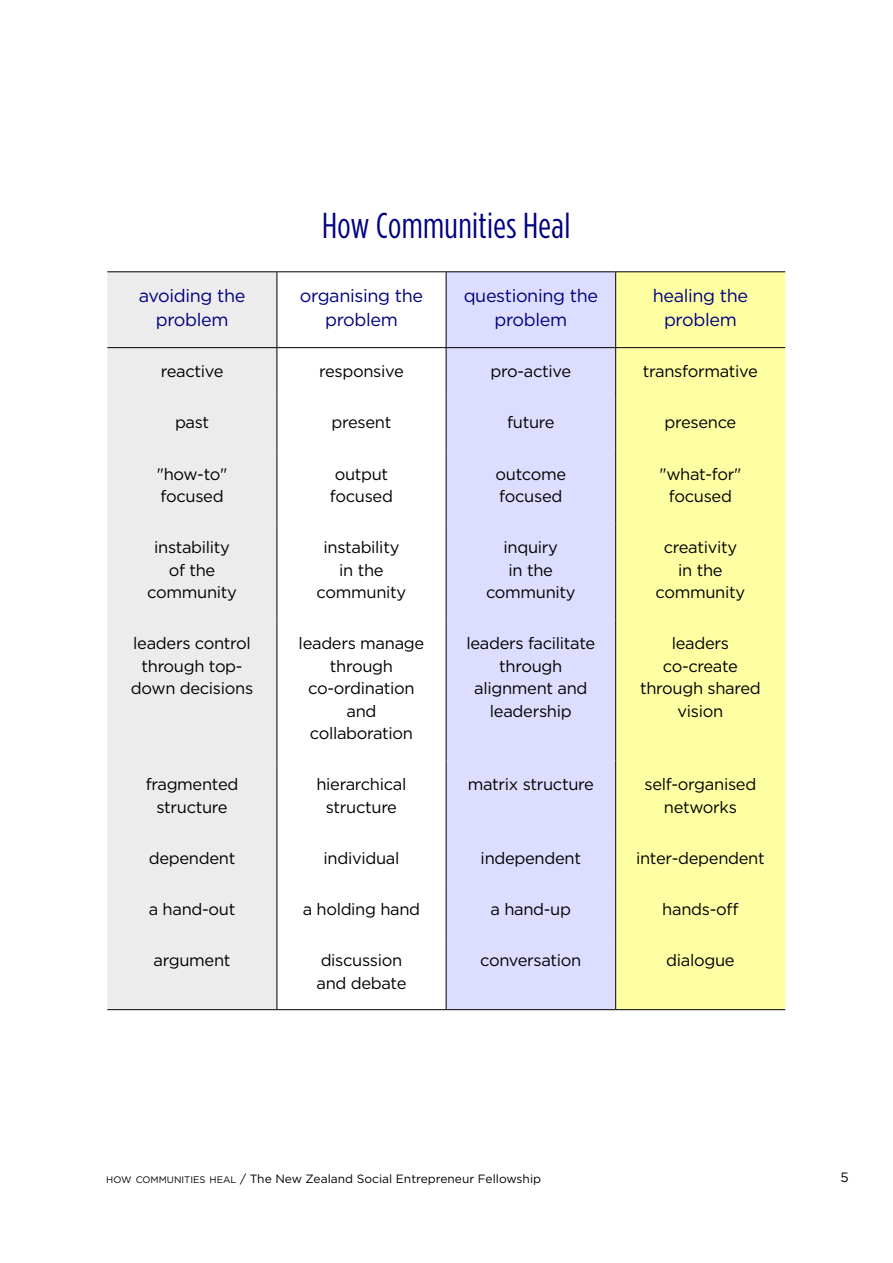
<style>
.page{position:relative;width:893px;height:1263px;background:#fff}
.page>*{position:absolute;margin:0;border:0;box-sizing:border-box;transform-origin:0 0}
.t1{font:36px "Gotham Condensed";letter-spacing:.01em;color:#000080}
.t2{font:18px/24px "Gotham";letter-spacing:-.02em;color:#000080;text-align:center}
.t3{font:16.5px/22.5px "Gotham";letter-spacing:-.02em;color:#000;text-align:center}
.t4{font:13.5px "Gotham";color:#000}
.t5{font:12px "Gotham";color:#000}
.s1{font-size:9.45px}
</style>
<div class="page">
<div style="left:107px;top:272px;width:170px;height:737px;background:#ececec"></div>
<div style="left:447px;top:272px;width:168px;height:737px;background:#dddeff"></div>
<div style="left:616px;top:272px;width:169px;height:737px;background:#feffa3"></div>
<hr style="left:107px;top:347px;width:170px;height:1px;background:#000">
<hr style="left:277px;top:347px;width:169px;height:1px;background:#000">
<hr style="left:446px;top:347px;width:170px;height:1px;background:#000">
<hr style="left:616px;top:347px;width:169px;height:1px;background:#000">
<hr style="left:277px;top:272px;width:1px;height:75px;background:#000">
<hr style="left:446px;top:272px;width:1px;height:75px;background:#000">
<hr style="left:615px;top:272px;width:1px;height:75px;background:#000">
<hr style="left:277px;top:348px;width:1px;height:51px;background:#000">
<hr style="left:446px;top:348px;width:1px;height:51px;background:#000">
<hr style="left:615px;top:348px;width:1px;height:51px;background:#000">
<hr style="left:277px;top:399px;width:1px;height:51px;background:#000">
<hr style="left:446px;top:399px;width:1px;height:51px;background:#000">
<hr style="left:615px;top:399px;width:1px;height:51px;background:#000">
<hr style="left:277px;top:450px;width:1px;height:73px;background:#000">
<hr style="left:446px;top:450px;width:1px;height:73px;background:#000">
<hr style="left:615px;top:450px;width:1px;height:73px;background:#000">
<hr style="left:277px;top:523px;width:1px;height:96px;background:#000">
<hr style="left:446px;top:523px;width:1px;height:96px;background:#000">
<hr style="left:615px;top:523px;width:1px;height:96px;background:#000">
<hr style="left:277px;top:619px;width:1px;height:141px;background:#000">
<hr style="left:446px;top:619px;width:1px;height:141px;background:#000">
<hr style="left:615px;top:619px;width:1px;height:141px;background:#000">
<hr style="left:277px;top:760px;width:1px;height:74px;background:#000">
<hr style="left:446px;top:760px;width:1px;height:74px;background:#000">
<hr style="left:615px;top:760px;width:1px;height:74px;background:#000">
<hr style="left:277px;top:834px;width:1px;height:51px;background:#000">
<hr style="left:446px;top:834px;width:1px;height:51px;background:#000">
<hr style="left:615px;top:834px;width:1px;height:51px;background:#000">
<hr style="left:277px;top:885px;width:1px;height:51px;background:#000">
<hr style="left:446px;top:885px;width:1px;height:51px;background:#000">
<hr style="left:615px;top:885px;width:1px;height:51px;background:#000">
<hr style="left:277px;top:936px;width:1px;height:73px;background:#000">
<hr style="left:446px;top:936px;width:1px;height:73px;background:#000">
<hr style="left:615px;top:936px;width:1px;height:73px;background:#000">
<hr style="left:107px;top:1009px;width:170px;height:1px;background:#000">
<hr style="left:277px;top:1009px;width:169px;height:1px;background:#000">
<hr style="left:446px;top:1009px;width:170px;height:1px;background:#000">
<hr style="left:616px;top:1009px;width:169px;height:1px;background:#000">
<hr style="left:107px;top:271px;width:170px;height:1px;background:#000">
<hr style="left:277px;top:271px;width:169px;height:1px;background:#000">
<hr style="left:446px;top:271px;width:170px;height:1px;background:#000">
<hr style="left:616px;top:271px;width:169px;height:1px;background:#000">
<h1 class="t1" style="left:322px;top:206px;width:250px">How Communities Heal</h1>
<p class="t2" style="left:139px;top:284px;width:108px">avoiding the problem</p>
<p class="t2" style="left:300px;top:284px;width:125px">organising the problem</p>
<p class="t2" style="left:464px;top:284px;width:136px">questioning the problem</p>
<p class="t2" style="left:653px;top:284px;width:97px">healing the problem</p>
<p class="t3" style="left:161px;top:360px;width:64px">reactive</p>
<p class="t3" style="left:319px;top:360px;width:86px">responsive</p>
<p class="t3" style="left:491px;top:360px;width:82px">pro-active</p>
<p class="t3" style="left:643px;top:360px;width:116px">transformative</p>
<p class="t3" style="left:175px;top:411px;width:36px">past</p>
<p class="t3" style="left:332px;top:411px;width:61px">present</p>
<p class="t3" style="left:507px;top:411px;width:49px">future</p>
<p class="t3" style="left:664px;top:411px;width:73px">presence</p>
<p class="t3" style="left:157px;top:462px;width:72px;text-align:left">"how-to" focused</p>
<p class="t3" style="left:330px;top:462px;width:65px;text-align:left">output focused</p>
<p class="t3" style="left:496px;top:462px;width:72px;text-align:left">outcome focused</p>
<p class="t3" style="left:659px;top:462px;width:84px">"what-for" focused</p>
<p class="t3" style="left:147px;top:536px;width:91px">instability of the community</p>
<p class="t3" style="left:317px;top:536px;width:91px">instability in the community</p>
<p class="t3" style="left:486px;top:536px;width:91px">inquiry<br>in the community</p>
<p class="t3" style="left:656px;top:536px;width:91px">creativity in the community</p>
<p class="t3" style="left:131px;top:632px;width:124px">leaders control through top&shy;down decisions</p>
<p class="t3" style="left:299px;top:632px;width:127px">leaders manage through co-ordination and collaboration</p>
<p class="t3" style="left:466px;top:632px;width:130px">leaders facilitate through alignment and leadership</p>
<p class="t3" style="left:640px;top:632px;width:122px">leaders co-create through shared vision</p>
<p class="t3" style="left:146px;top:773px;width:94px">fragmented structure</p>
<p class="t3" style="left:316px;top:773px;width:92px">hierarchical structure</p>
<p class="t3" style="left:468px;top:773px;width:128px">matrix structure</p>
<p class="t3" style="left:644px;top:773px;width:113px">self-organised networks</p>
<p class="t3" style="left:149px;top:846px;width:88px">dependent</p>
<p class="t3" style="left:324px;top:846px;width:77px">individual</p>
<p class="t3" style="left:481px;top:846px;width:102px">independent</p>
<p class="t3" style="left:636px;top:846px;width:130px">inter-dependent</p>
<p class="t3" style="left:149px;top:897px;width:88px">a hand-out</p>
<p class="t3" style="left:303px;top:897px;width:119px">a holding hand</p>
<p class="t3" style="left:491px;top:897px;width:82px">a hand-up</p>
<p class="t3" style="left:662px;top:897px;width:78px">hands-off</p>
<p class="t3" style="left:154px;top:949px;width:78px">argument</p>
<p class="t3" style="left:316px;top:949px;width:91px;text-align:left">discussion and debate</p>
<p class="t3" style="left:480px;top:949px;width:103px">conversation</p>
<p class="t3" style="left:666px;top:949px;width:70px">dialogue</p>
<p class="t5" style="left:106px;top:1171px;width:436px"><span class="s1">HOW COMMUNITIES HEAL</span> / The New Zealand Social Entrepreneur Fellowship</p>
<p class="t4" style="left:840px;top:1168px;width:10px">5</p>
</div>
